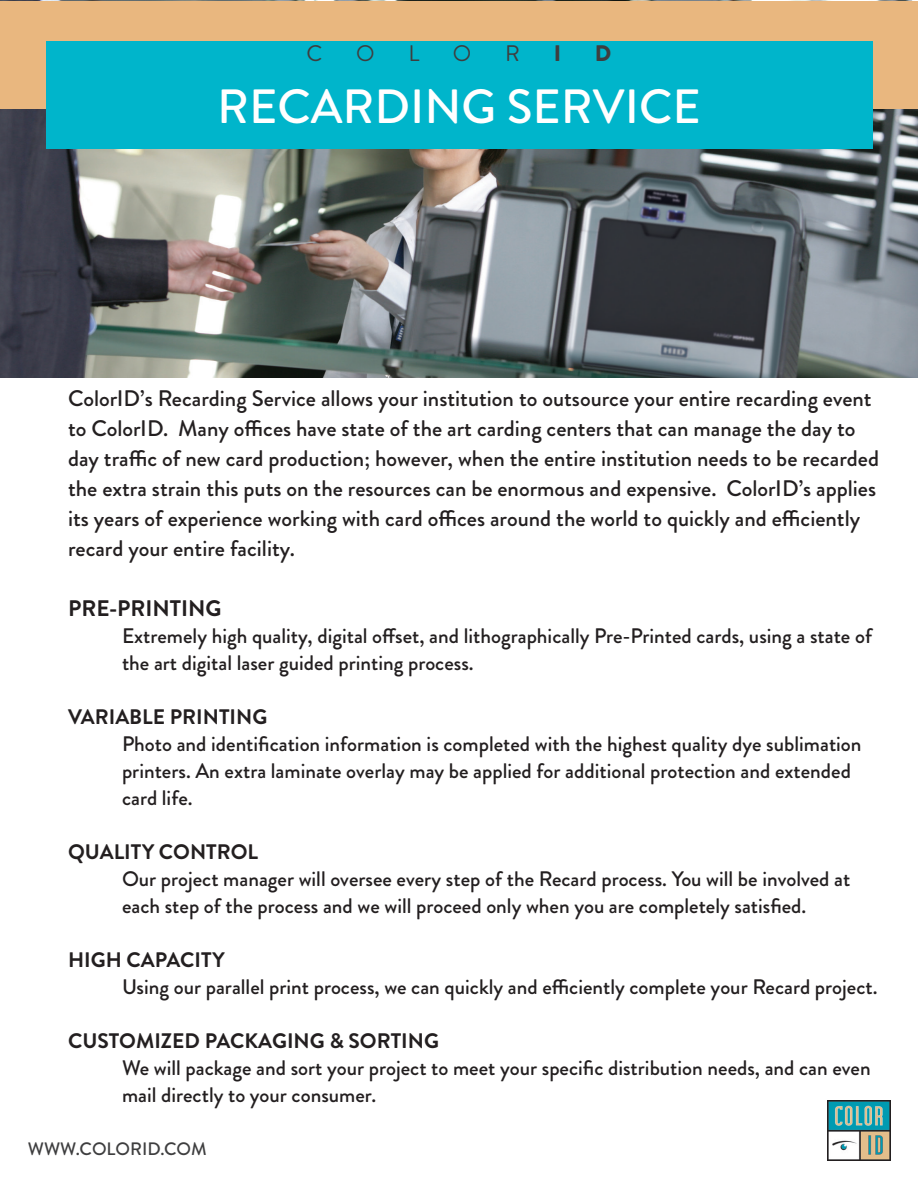
<style>
.page{position:relative;width:918px;height:1188px;background:#fff}
.page>*{position:absolute;margin:0;border:0;box-sizing:border-box;transform-origin:0 0}
.t1{font:500 48px "Brandon Grotesque";color:#fff}
.t2{font:500 22.5px/30px "Brandon Grotesque";color:#231f20}
.t3{font:700 22.5px "Brandon Grotesque";color:#231f20}
.t4{font:22.5px "Brandon Grotesque";color:#3e3e3f}
.t5{font:900 22.5px "Brandon Grotesque";color:#3e3e3f}
.t6{font:500 21px/27px "Brandon Grotesque";color:#231f20}
.t7{font:700 21px "Brandon Grotesque";color:#231f20}
.t8{font:500 18px "Brandon Grotesque";color:#3e3e3f}
</style>
<div class="page">
<img style="left:0;top:0;width:918px;height:378px">
<div style="left:0;top:1px;width:918px;height:108px;background:#e9b77f"></div>
<div style="left:46px;top:41px;width:826px;height:108px;background:#00b5cb"></div>
<img style="left:828px;top:1101px;width:63px;height:60px">
<p class="t4" style="left:307px;top:38px;width:17px">C</p>
<p class="t4" style="left:356px;top:38px;width:20px">O</p>
<p class="t4" style="left:408px;top:38px;width:13px">L</p>
<p class="t4" style="left:453px;top:38px;width:20px">O</p>
<p class="t4" style="left:505px;top:38px;width:16px">R</p>
<p class="t5" style="left:554px;top:38px;width:9px">I</p>
<p class="t5" style="left:595px;top:38px;width:18px">D</p>
<p class="t1" style="left:217px;top:74px;width:485px">RECARDING SERVICE</p>
<p class="t2" style="left:68px;top:383px;width:813px">ColorID’s Recarding Service allows your institution to outsource your entire recarding event to ColorID. Many offices have state of the art carding centers that can manage the day to day traffic of new card production; however, when the entire institution needs to be recarded the extra strain this puts on the resources can be enormous and expensive. ColorID’s applies its years of experience working with card offices around the world to quickly and efficiently recard your entire facility.</p>
<p class="t3" style="left:68px;top:592px;width:155px">PRE-PRINTING</p>
<p class="t6" style="left:122px;top:622px;width:752px">Extremely high quality, digital offset, and lithographically Pre-Printed cards, using a state of the art digital laser guided printing process.</p>
<p class="t7" style="left:68px;top:702px;width:201px">VARIABLE PRINTING</p>
<p class="t6" style="left:122px;top:730px;width:741px">Photo and identification information is completed with the highest quality dye sublimation printers. An extra laminate overlay may be applied for additional protection and extended</p>
<p class="t6" style="left:122px;top:784px;width:72px">card life.</p>
<p class="t7" style="left:68px;top:837px;width:192px">QUALITY CONTROL</p>
<p class="t6" style="left:122px;top:865px;width:730px">Our project manager will oversee every step of the Recard process. You will be involved at each step of the process and we will proceed only when you are completely satisfied.</p>
<p class="t7" style="left:68px;top:945px;width:158px">HIGH CAPACITY</p>
<p class="t6" style="left:122px;top:973px;width:757px">Using our parallel print process, we can quickly and efficiently complete your Recard project.</p>
<p class="t7" style="left:68px;top:1026px;width:372px">CUSTOMIZED PACKAGING &amp; SORTING</p>
<p class="t6" style="left:122px;top:1054px;width:750px">We will package and sort your project to meet your specific distribution needs, and can even mail directly to your consumer.</p>
<p class="t8" style="left:28px;top:1136px;width:181px">WWW.COLORID.COM</p>
</div>
